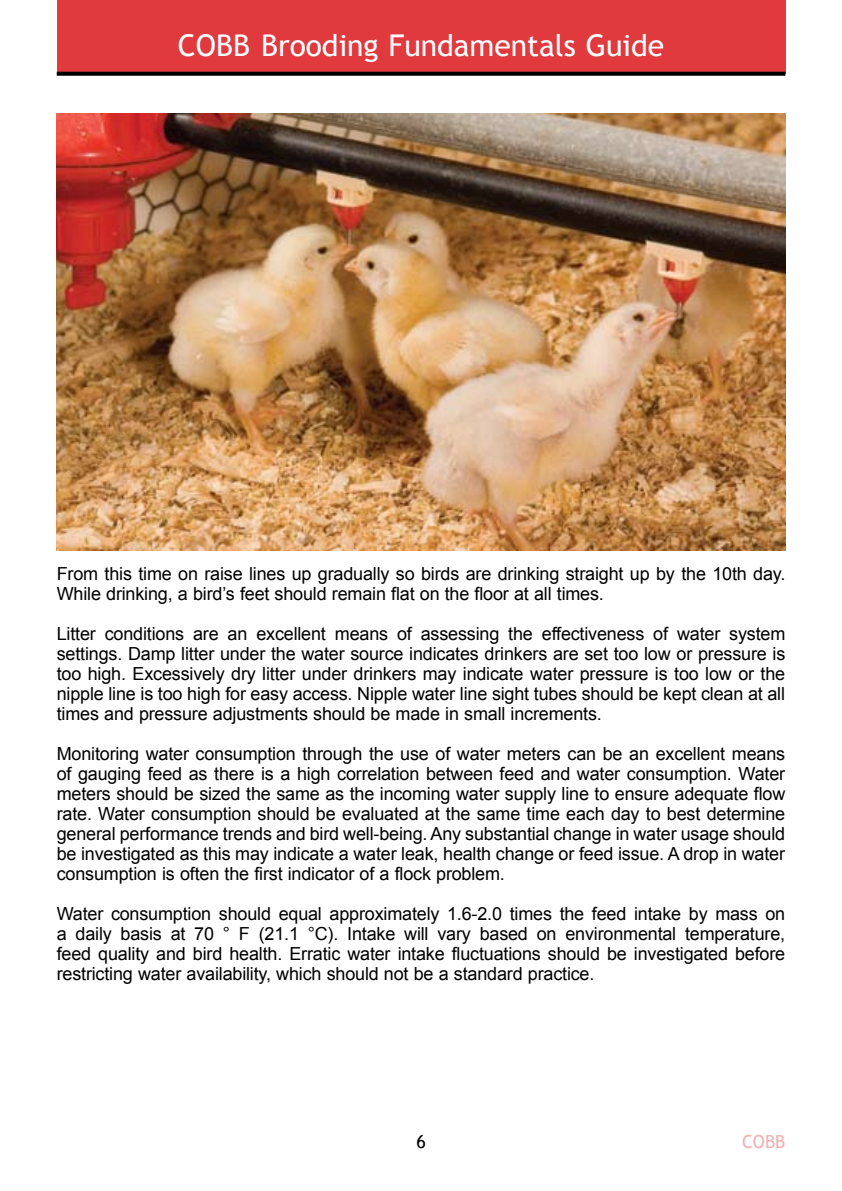
<style>
.page{position:relative;width:842px;height:1191px;background:#fff}
.page>*{position:absolute;margin:0;border:0;box-sizing:border-box;transform-origin:0 0}
.t1{font:30px "Trebuchet MS";color:#fff}
.t2{font:18px/20px "Arial";letter-spacing:-.01em;color:#000;text-align:justify}
.t3{font:18px "Trebuchet MS";color:#f3b0b2}
.t4{font:18px "Trebuchet MS";color:#000}
</style>
<div class="page">
<div style="left:57px;top:0;width:728px;height:74px;background:#e13a3e"></div>
<svg style="left:57px;top:72px;width:728px;height:4px;background:#101010"></svg>
<img style="left:57px;top:113px;width:728px;height:437px">
<h1 class="t1" style="left:178px;top:28px;width:488px">COBB Brooding Fundamentals Guide</h1>
<p class="t2" style="left:57px;top:564px;width:730px">From this time on raise lines up gradually so birds are drinking straight up by the 10th day.<br>While drinking, a bird’s feet should remain flat on the floor at all times.</p>
<p class="t2" style="left:57px;top:624px;width:730px">Litter conditions are an excellent means of assessing the effectiveness of water system settings. Damp litter under the water source indicates drinkers are set too low or pressure is too high. Excessively dry litter under drinkers may indicate water pressure is too low or the nipple line is too high for easy access. Nipple water line sight tubes should be kept clean at all times and pressure adjustments should be made in small increments.</p>
<p class="t2" style="left:57px;top:744px;width:730px">Monitoring water consumption through the use of water meters can be an excellent means of gauging feed as there is a high correlation between feed and water consumption. Water meters should be sized the same as the incoming water supply line to ensure adequate flow rate. Water consumption should be evaluated at the same time each day to best determine general performance trends and bird well-being. Any substantial change in water usage should be investigated as this may indicate a water leak, health change or feed issue. A drop in water consumption is often the first indicator of a flock problem.</p>
<p class="t2" style="left:57px;top:904px;width:730px">Water consumption should equal approximately 1.6-2.0 times the feed intake by mass on a daily basis at 70 ° F (21.1 °C). Intake will vary based on environmental temperature, feed quality and bird health. Erratic water intake fluctuations should be investigated before restricting water availability, which should not be a standard practice.</p>
<p class="t4" style="left:416px;top:1130px;width:11px">6</p>
<p class="t3" style="left:742px;top:1130px;width:45px">COBB</p>
</div>
